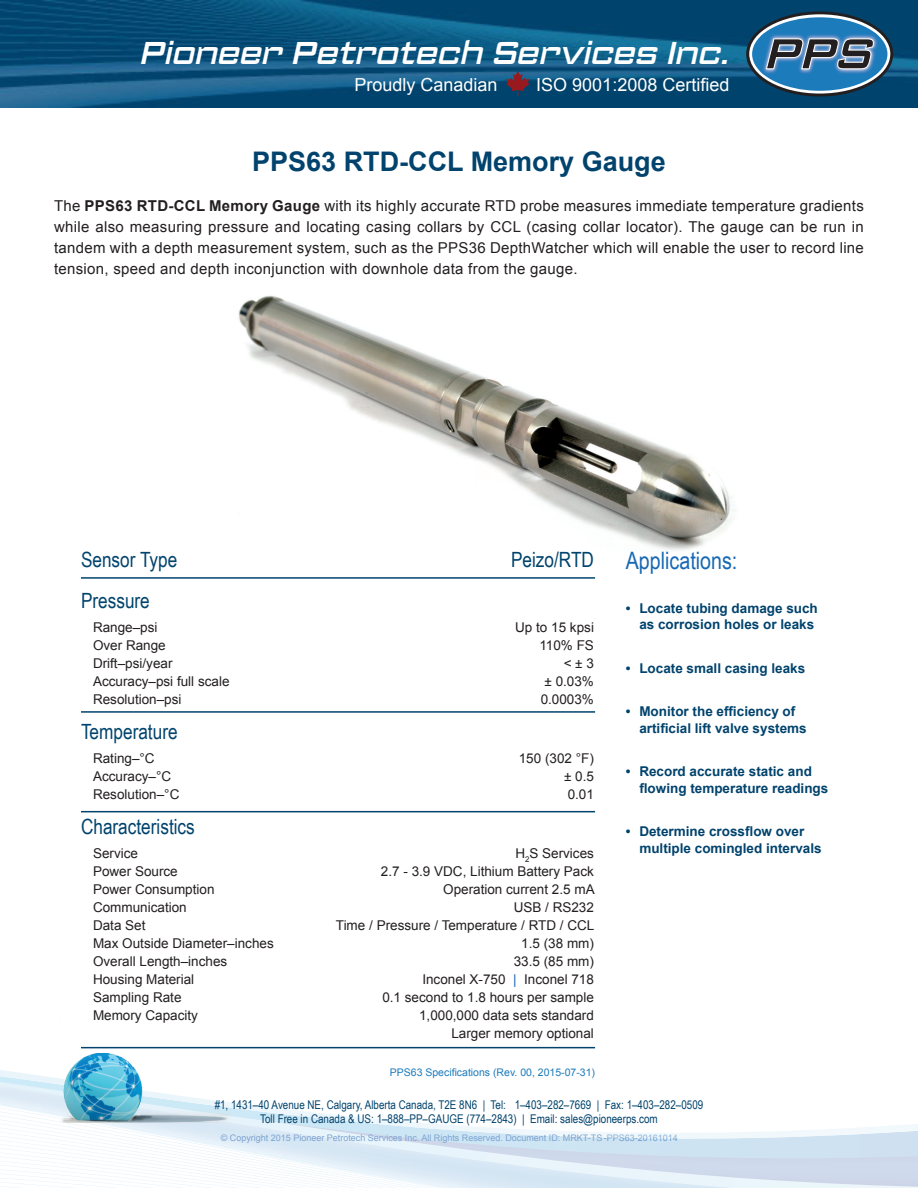
<style>
.page{position:relative;width:918px;height:1188px;background:#fff}
.page>*{position:absolute;margin:0;border:0;box-sizing:border-box;transform-origin:0 0}
.t1{font:italic 600 31.5px "Register Wide";color:#fff}
.Name_of_Gauge{font:700 27px "Arial";color:#01436d}
.App_Title{font:24px "Arial Narrow";color:#1768b4}
.Metrology{font:21px "Arial Narrow";color:#01436d}
.t2{font:18px "Arial";color:#fff}
.Gauge_Description{font:15px/21px "Arial";letter-spacing:.02em;color:#231f20;text-align:justify}
.Specifications_-_One{font:13.5px/18px "Arial";color:#231f20;text-align:right}
.t3{font:700 13.5px/16.5px "Arial";color:#01436d}
.t4{font:12px/14.4px "Arial Narrow";color:#01436d;text-align:center}
.Footnote{font:10.5px "Arial";color:#1c7bbb}
.Footnote-2{font:9px "Arial";color:#7ca3d1}
.s1{font-weight:700}
.s2{color:#1768b4}
</style>
<div class="page">
<hr style="left:81px;top:577px;width:514px;height:2px;background:#01436d">
<hr style="left:81px;top:711px;width:514px;height:2px;background:#01436d">
<hr style="left:81px;top:811px;width:514px;height:1px;background:#01436d">
<hr style="left:81px;top:1047px;width:514px;height:1px;background:#01436d">
<img style="left:238px;top:295px;width:497px;height:256px">
<svg style="left:580px;top:1167px;width:338px;height:21px;background:#d9e4f1"></svg>
<svg style="left:580px;top:1154px;width:338px;height:13px;background:#cedbec"></svg>
<svg style="left:0;top:1154px;width:580px;height:34px"></svg>
<svg style="left:0;top:1070px;width:918px;height:84px"></svg>
<img style="left:0;top:0;width:918px;height:108px">
<svg style="left:506px;top:71px;width:24px;height:25px"></svg>
<svg style="left:746px;top:11px;width:147px;height:86px"></svg>
<svg style="left:749px;top:14px;width:141px;height:80px"></svg>
<div style="left:752px;top:17px;width:135px;height:74px;background:#1c7bbb;border-radius:50%"></div>
<img style="left:761px;top:33px;width:118px;height:42px">
<svg style="left:766px;top:38px;width:108px;height:31px;background:#5a7187"></svg>
<img style="left:54px;top:1046px;width:182px;height:76px">
<h1 class="t1" style="left:141px;top:31px;width:590px">Pioneer Petrotech Services Inc.</h1>
<h3 class="t2" style="left:355px;top:73px;width:145px">Proudly Canadian</h3>
<h3 class="t2" style="left:536px;top:73px;width:195px">ISO 9001:2008 Certified</h3>
<p class="Name_of_Gauge" style="left:252px;top:143px;width:415px">PPS63 RTD-CCL Memory Gauge</p>
<p class="Gauge_Description" style="left:54px;top:195px;width:811px">The <span class="s1">PPS63 RTD-CCL Memory Gauge</span> with its highly accurate RTD probe measures immediate temperature gradients while also measuring pressure and locating casing collars by CCL (casing collar locator). The gauge can be run in tandem with a depth measurement system, such as the PPS36 DepthWatcher which will enable the user to record line tension, speed and depth inconjunction with downhole data from the gauge.</p>
<p class="Metrology" style="left:81px;top:544px;width:98px">Sensor Type</p>
<p class="Metrology" style="left:511px;top:544px;width:84px">Peizo/RTD</p>
<p class="Metrology" style="left:81px;top:585px;width:70px">Pressure</p>
<p class="Specifications_-_One" style="left:93px;top:618px;width:66px">Range–psi</p>
<p class="Specifications_-_One" style="left:515px;top:618px;width:80px">Up to 15 kpsi</p>
<p class="Specifications_-_One" style="left:93px;top:636px;width:74px">Over Range</p>
<p class="Specifications_-_One" style="left:539px;top:636px;width:56px">110% FS</p>
<p class="Specifications_-_One" style="left:93px;top:654px;width:81px">Drift–psi/year</p>
<p class="Specifications_-_One" style="left:564px;top:654px;width:32px">&lt; ± 3</p>
<p class="Specifications_-_One" style="left:93px;top:672px;width:138px">Accuracy–psi full scale</p>
<p class="Specifications_-_One" style="left:545px;top:672px;width:51px">± 0.03%</p>
<p class="Specifications_-_One" style="left:93px;top:690px;width:90px">Resolution–psi</p>
<p class="Specifications_-_One" style="left:541px;top:690px;width:55px">0.0003%</p>
<p class="Metrology" style="left:81px;top:716px;width:98px">Temperature</p>
<p class="Specifications_-_One" style="left:93px;top:749px;width:63px">Rating–°C</p>
<p class="Specifications_-_One" style="left:519px;top:749px;width:77px">150 (302 °F)</p>
<p class="Specifications_-_One" style="left:93px;top:767px;width:80px">Accuracy–°C</p>
<p class="Specifications_-_One" style="left:564px;top:767px;width:31px">± 0.5</p>
<p class="Specifications_-_One" style="left:93px;top:785px;width:88px">Resolution–°C</p>
<p class="Specifications_-_One" style="left:568px;top:785px;width:28px">0.01</p>
<p class="Metrology" style="left:81px;top:811px;width:115px">Characteristics</p>
<p class="Specifications_-_One" style="left:93px;top:844px;width:47px">Service</p>
<p class="Specifications_-_One" style="left:515px;top:844px;width:80px">H<sub>2</sub>S Services</p>
<p class="Specifications_-_One" style="left:93px;top:862px;width:86px">Power Source</p>
<p class="Specifications_-_One" style="left:381px;top:862px;width:215px">2.7 - 3.9 VDC, Lithium Battery Pack</p>
<p class="Specifications_-_One" style="left:93px;top:880px;width:123px">Power Consumption</p>
<p class="Specifications_-_One" style="left:443px;top:880px;width:153px">Operation current 2.5 mA</p>
<p class="Specifications_-_One" style="left:93px;top:898px;width:95px">Communication</p>
<p class="Specifications_-_One" style="left:514px;top:898px;width:82px">USB / RS232</p>
<p class="Specifications_-_One" style="left:93px;top:916px;width:54px">Data Set</p>
<p class="Specifications_-_One" style="left:336px;top:916px;width:260px">Time / Pressure / Temperature / RTD / CCL</p>
<p class="Specifications_-_One" style="left:93px;top:934px;width:182px">Max Outside Diameter–inches</p>
<p class="Specifications_-_One" style="left:521px;top:934px;width:74px">1.5 (38 mm)</p>
<p class="Specifications_-_One" style="left:93px;top:952px;width:136px">Overall Length–inches</p>
<p class="Specifications_-_One" style="left:514px;top:952px;width:82px">33.5 (85 mm)</p>
<p class="Specifications_-_One" style="left:93px;top:970px;width:103px">Housing Material</p>
<p class="Specifications_-_One" style="left:422px;top:970px;width:173px">Inconel X-750 <span class="s2">|</span> Inconel 718</p>
<p class="Specifications_-_One" style="left:93px;top:988px;width:90px">Sampling Rate</p>
<p class="Specifications_-_One" style="left:382px;top:988px;width:213px">0.1 second to 1.8 hours per sample</p>
<p class="Specifications_-_One" style="left:93px;top:1006px;width:107px">Memory Capacity</p>
<p class="Specifications_-_One" style="left:419px;top:1006px;width:176px">1,000,000 data sets standard<br>Larger memory optional</p>
<p class="Footnote" style="left:390px;top:1065px;width:207px">PPS63 Specifications (Rev. 00, 2015-07-31)</p>
<p class="App_Title" style="left:626px;top:543px;width:113px">Applications:</p>
<p class="t3" style="left:626px;top:600px;width:194px;text-align:right">• Locate tubing damage such as corrosion holes or leaks</p>
<p class="t3" style="left:626px;top:660px;width:181px">• Locate small casing leaks</p>
<p class="t3" style="left:639px;top:704px;width:169px;text-indent:-14px">• Monitor the efficiency of artificial lift valve systems</p>
<p class="t3" style="left:639px;top:764px;width:190px;text-indent:-14px">• Record accurate static and flowing temperature readings</p>
<p class="t3" style="left:639px;top:824px;width:184px;text-indent:-14px">• Determine crossflow over multiple comingled intervals</p>
<p class="t4" style="left:215px;top:1097px;width:490px">#1, 1431–40 Avenue NE, Calgary, Alberta Canada, T2E 8N6 | Tel: 1–403–282–7669 | Fax: 1–403–282–0509<br>Toll Free in Canada &amp; US: 1–888–PP–GAUGE (774–2843) | Email: sales@pioneerps.com</p>
<p class="Footnote-2" style="left:221px;top:1132px;width:459px">© Copyright 2015 Pioneer Petrotech Services Inc. All Rights Reserved. Document ID: MRKT-TS-PPS63-20161014</p>
</div>
